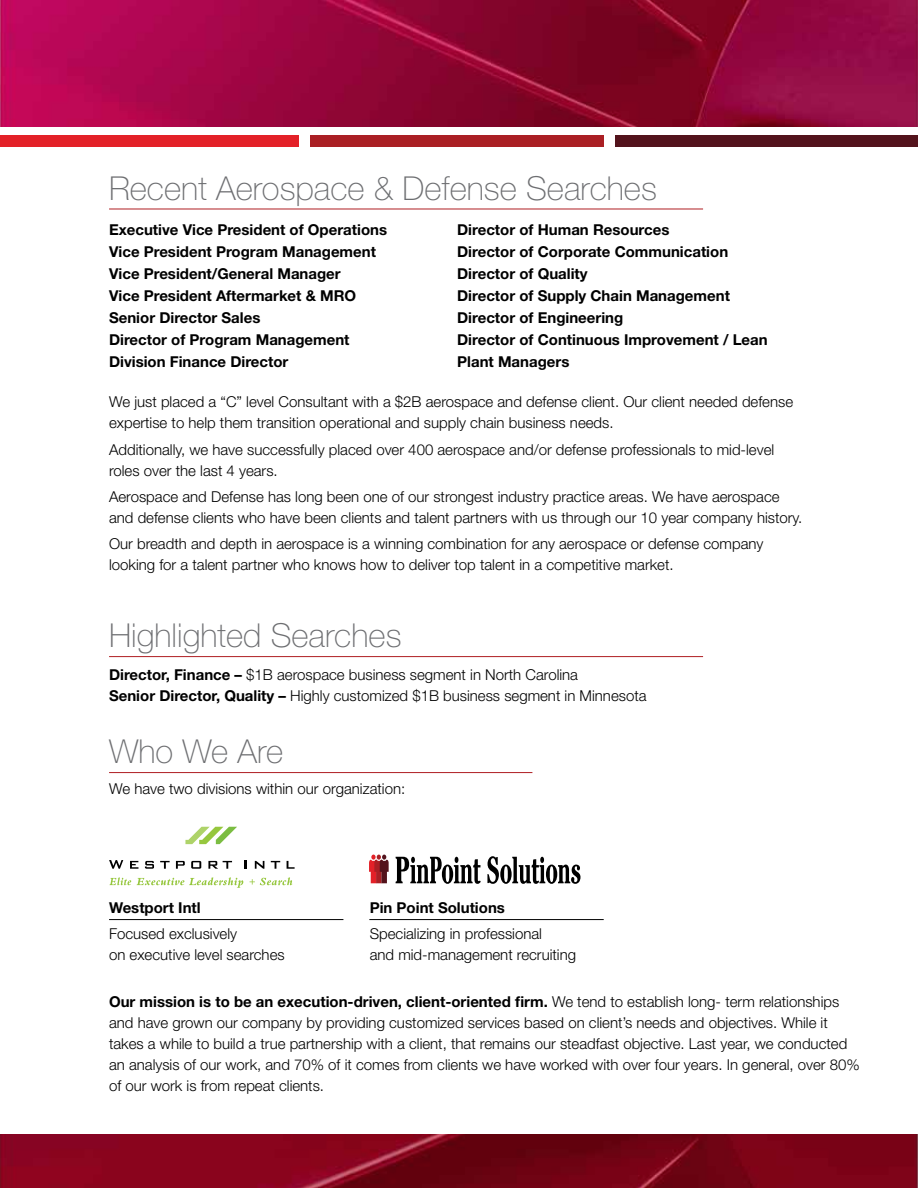
<style>
.page{position:relative;width:918px;height:1188px;background:#fff}
.page>*{position:absolute;margin:0;border:0;box-sizing:border-box;transform-origin:0 0}
.t1{font:100 33px "Helvetica Neue LT Std";color:#6d6e71}
.t2{font:300 15px/21px "Helvetica Neue LT Std";color:#000}
.t3{font:700 15px/21.9px "Helvetica Neue LT Std";color:#000}
.s1{font-weight:700}
</style>
<div class="page">
<div style="left:0;top:135px;width:299px;height:12px;background:#e32128"></div>
<div style="left:310px;top:135px;width:294px;height:12px;background:#aa1f24"></div>
<div style="left:615px;top:135px;width:303px;height:12px;background:#53131c"></div>
<img style="left:0;top:0;width:918px;height:126px">
<hr style="left:109px;top:209px;width:594px;height:1px;background:#af1e23">
<hr style="left:109px;top:656px;width:594px;height:1px;background:#af1e23">
<hr style="left:109px;top:919px;width:234px;height:1px;background:#000">
<hr style="left:369px;top:919px;width:235px;height:1px;background:#000">
<svg style="left:369px;top:855px;width:20px;height:28px"></svg>
<svg style="left:396px;top:857px;width:85px;height:27px"></svg>
<svg style="left:487px;top:856px;width:93px;height:28px"></svg>
<svg style="left:185px;top:827px;width:52px;height:17px"></svg>
<svg style="left:109px;top:860px;width:14px;height:9px"></svg>
<svg style="left:130px;top:861px;width:8px;height:8px"></svg>
<svg style="left:145px;top:861px;width:9px;height:8px"></svg>
<svg style="left:160px;top:861px;width:10px;height:8px"></svg>
<svg style="left:176px;top:861px;width:9px;height:8px"></svg>
<svg style="left:191px;top:861px;width:10px;height:8px"></svg>
<svg style="left:208px;top:861px;width:24px;height:8px"></svg>
<svg style="left:245px;top:860px;width:2px;height:9px"></svg>
<svg style="left:255px;top:861px;width:9px;height:8px"></svg>
<svg style="left:271px;top:861px;width:9px;height:8px"></svg>
<svg style="left:287px;top:861px;width:8px;height:8px"></svg>
<svg style="left:109px;top:877px;width:22px;height:8px"></svg>
<svg style="left:137px;top:877px;width:106px;height:11px"></svg>
<svg style="left:250px;top:877px;width:42px;height:8px"></svg>
<hr style="left:109px;top:772px;width:423px;height:1px;background:#af1e23">
<img style="left:0;top:1134px;width:918px;height:54px">
<h1 class="t1" style="left:109px;top:169px;width:549px">Recent Aerospace &amp; Defense Searches</h1>
<p class="t3" style="left:109px;top:218px;width:280px">Executive Vice President of Operations<br>Vice President Program Management<br>Vice President/General Manager<br>Vice President Aftermarket &amp; MRO<br>Senior Director Sales<br>Director of Program Management<br>Division Finance Director</p>
<p class="t3" style="left:457px;top:218px;width:312px">Director of Human Resources<br>Director of Corporate Communication<br>Director of Quality<br>Director of Supply Chain Management<br>Director of Engineering<br>Director of Continuous Improvement / Lean<br>Plant Managers</p>
<p class="t2" style="left:109px;top:391px;width:686px">We just placed a “C” level Consultant with a $2B aerospace and defense client. Our client needed defense expertise to help them transition operational and supply chain business needs.</p>
<p class="t2" style="left:109px;top:439px;width:667px">Additionally, we have successfully placed over 400 aerospace and/or defense professionals to mid-level roles over the last 4 years.</p>
<p class="t2" style="left:109px;top:486px;width:695px">Aerospace and Defense has long been one of our strongest industry practice areas. We have aerospace and defense clients who have been clients and talent partners with us through our 10 year company history.</p>
<p class="t2" style="left:109px;top:533px;width:656px">Our breadth and depth in aerospace is a winning combination for any aerospace or defense company looking for a talent partner who knows how to deliver top talent in a competitive market.</p>
<h1 class="t1" style="left:109px;top:617px;width:294px">Highlighted Searches</h1>
<p class="t2" style="left:109px;top:663px;width:539px"><span class="s1">Director, Finance –</span> $1B aerospace business segment in North Carolina<br><span class="s1">Senior Director, Quality –</span> Highly customized $1B business segment in Minnesota</p>
<h1 class="t1" style="left:109px;top:733px;width:176px">Who We Are</h1>
<p class="t2" style="left:109px;top:778px;width:298px">We have two divisions within our organization:</p>
<p class="t3" style="left:109px;top:896px;width:93px">Westport Intl</p>
<p class="t2" style="left:109px;top:923px;width:177px">Focused exclusively<br>on executive level searches</p>
<p class="t3" style="left:370px;top:896px;width:137px">Pin Point Solutions</p>
<p class="t2" style="left:370px;top:923px;width:208px">Specializing in professional<br>and mid-management recruiting</p>
<p class="t2" style="left:109px;top:990px;width:752px"><span class="s1">Our mission is to be an execution-driven, client-oriented firm.</span> We tend to establish long- term relationships and have grown our company by providing customized services based on client’s needs and objectives. While it takes a while to build a true partnership with a client, that remains our steadfast objective. Last year, we conducted an analysis of our work, and 70% of it comes from clients we have worked with over four years. In general, over 80% of our work is from repeat clients.</p>
</div>
